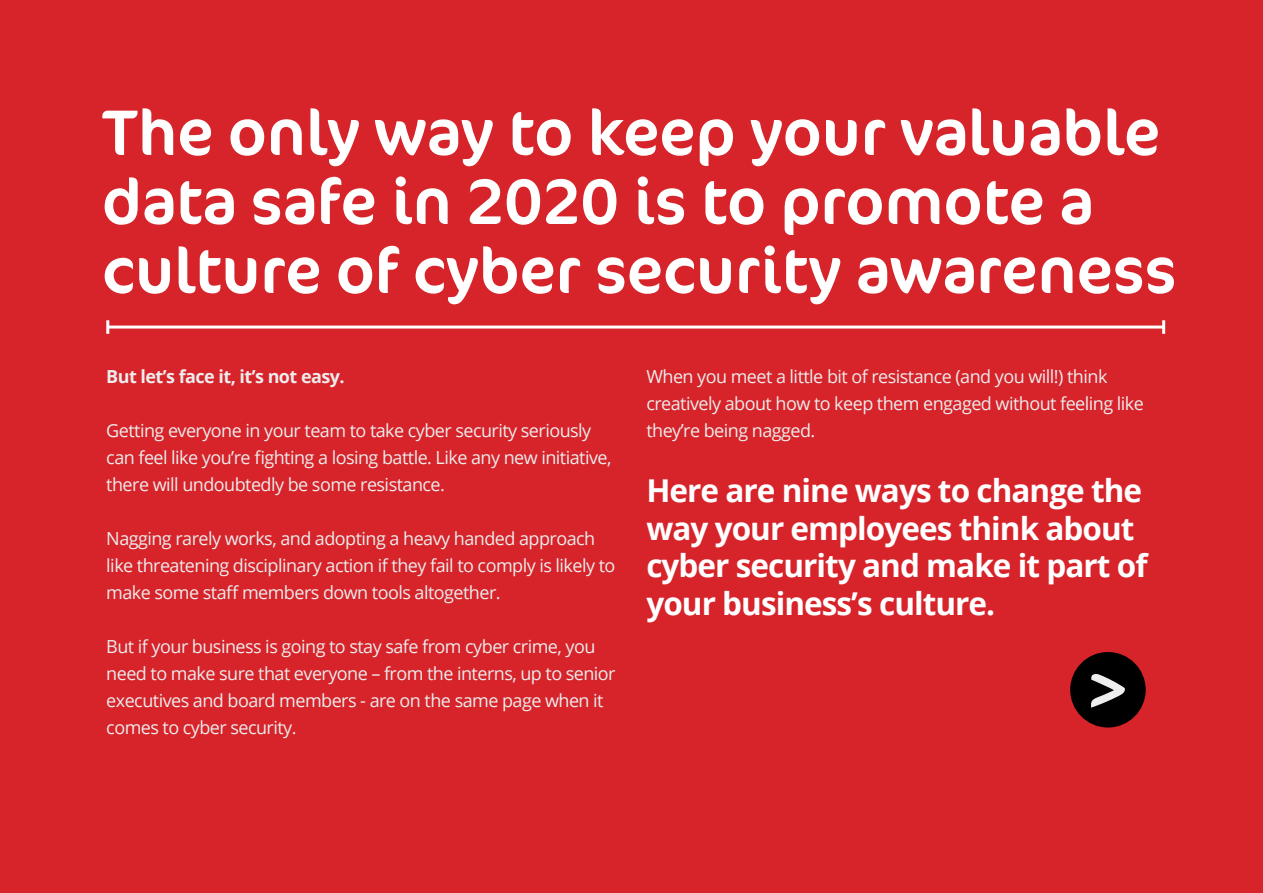
<style>
.page{position:relative;width:1263px;height:893px;background:#d7232a}
.page>*{position:absolute;margin:0;border:0;box-sizing:border-box;transform-origin:0 0}
.t1{font:64.65px/69px "Cocon Pro";color:#fff}
.t2{font:700 31.5px/37.8px "Open Sans";letter-spacing:-.03em;color:#fff}
.t3{font:18px/27px "Open Sans";letter-spacing:-.03em;color:#ededed}
.t4{font:700 18px "Open Sans";letter-spacing:-.03em;color:#ededed}
</style>
<div class="page">
<div style="left:1070px;top:652px;width:76px;height:75px;background:#000;border-radius:50%"></div>
<svg style="left:1091px;top:674px;width:34px;height:34px"></svg>
<hr style="left:108px;top:326px;width:1056px;height:3px;background:#fff">
<hr style="left:106px;top:320px;width:3px;height:14px;background:#fff">
<hr style="left:1162px;top:320px;width:3px;height:14px;background:#fff">
<h1 class="t1" style="left:102px;top:97px;width:1076px">The only way to keep your valuable data safe in 2020 is to promote a culture of cyber security awareness</h1>
<p class="t4" style="left:106px;top:364px;width:240px">But let’s face it, it’s not easy.</p>
<p class="t3" style="left:106px;top:416px;width:507px">Getting everyone in your team to take cyber security seriously can feel like you’re fighting a losing battle. Like any new initiative, there will undoubtedly be some resistance.</p>
<p class="t3" style="left:106px;top:524px;width:511px">Nagging rarely works, and adopting a heavy handed approach like threatening disciplinary action if they fail to comply is likely to make some staff members down tools altogether.</p>
<p class="t3" style="left:106px;top:632px;width:511px">But if your business is going to stay safe from cyber crime, you need to make sure that everyone – from the interns, up to senior executives and board members - are on the same page when it comes to cyber security.</p>
<p class="t3" style="left:646px;top:362px;width:499px">When you meet a little bit of resistance (and you will!) think creatively about how to keep them engaged without feeling like they’re being nagged.</p>
<h2 class="t2" style="left:646px;top:471px;width:503px">Here are nine ways to change the way your employees think about cyber security and make it part of your business’s culture.</h2>
</div>
